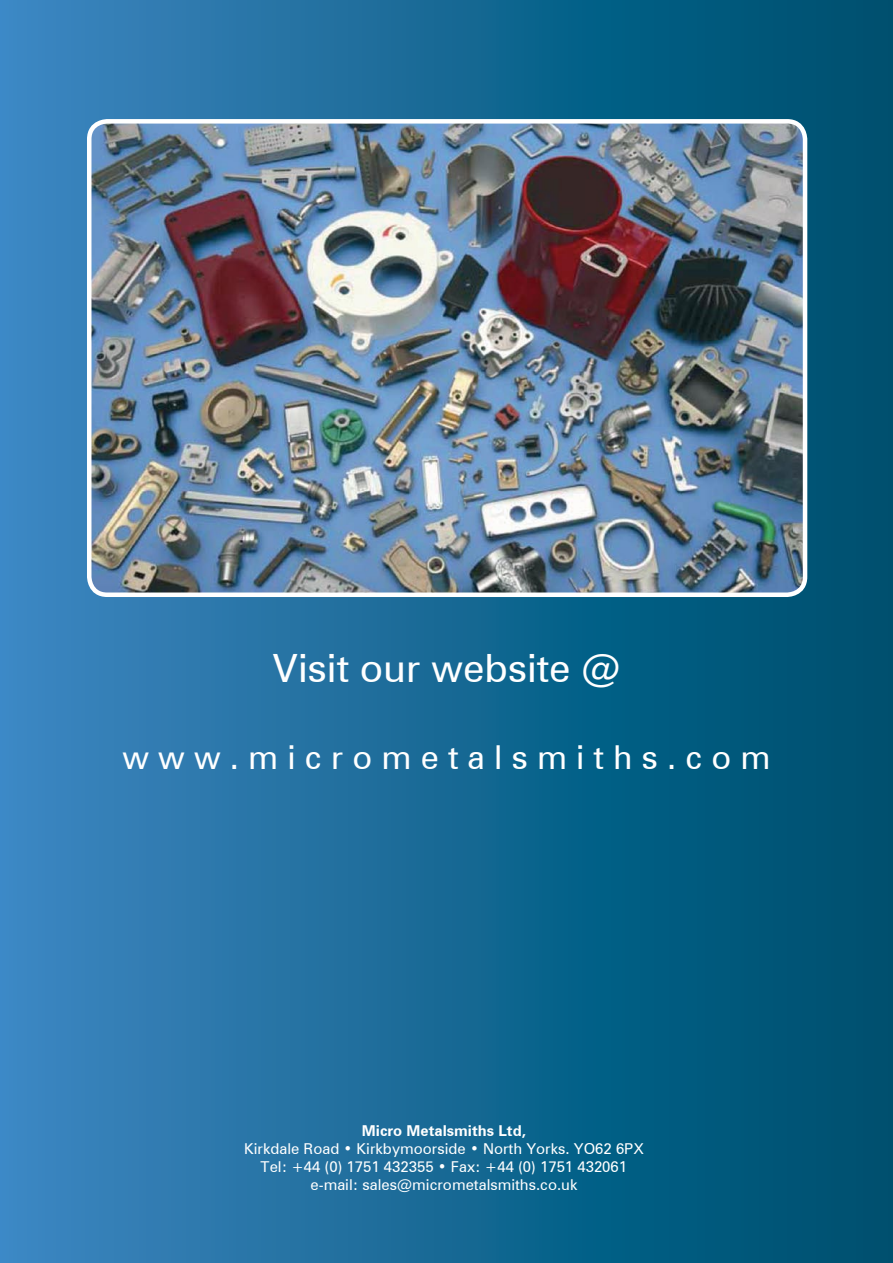
<style>
.page{position:relative;width:893px;height:1263px;background:#fff}
.page>*{position:absolute;margin:0;border:0;box-sizing:border-box;transform-origin:0 0}
.t1{font:39px "Zurich BT";color:#fff}
.t2{font:33px "Zurich BT";color:#fff}
.t3{font:15px/18px "Zurich BT";color:#fff;text-align:center}
.t4{font:700 15px "Zurich BT";color:#fff}
</style>
<div class="page">
<div style="left:0;top:0;width:893px;height:1263px;background:linear-gradient(to right,#3c86c1,#004e6b)"></div>
<img style="left:89px;top:121px;width:716px;height:474px;border-radius:18px">
<div style="left:87px;top:119px;width:720px;height:478px;border:4px solid #fff;border-radius:18px"></div>
<h1 class="t1" style="left:272px;top:645px;width:350px">Visit our website @</h1>
<h2 class="t2" style="left:122px;top:737px;width:650px">w w w . m i c r o m e t a l s m i t h s . c o m</h2>
<p class="t4" style="left:362px;top:1122px;width:166px">Micro Metalsmiths Ltd,</p>
<p class="t3" style="left:244px;top:1140px;width:401px">Kirkdale Road • Kirkbymoorside • North Yorks. YO62 6PX<br>Tel: +44 (0) 1751 432355 • Fax: +44 (0) 1751 432061 e-mail: sales@micrometalsmiths.co.uk</p>
</div>
